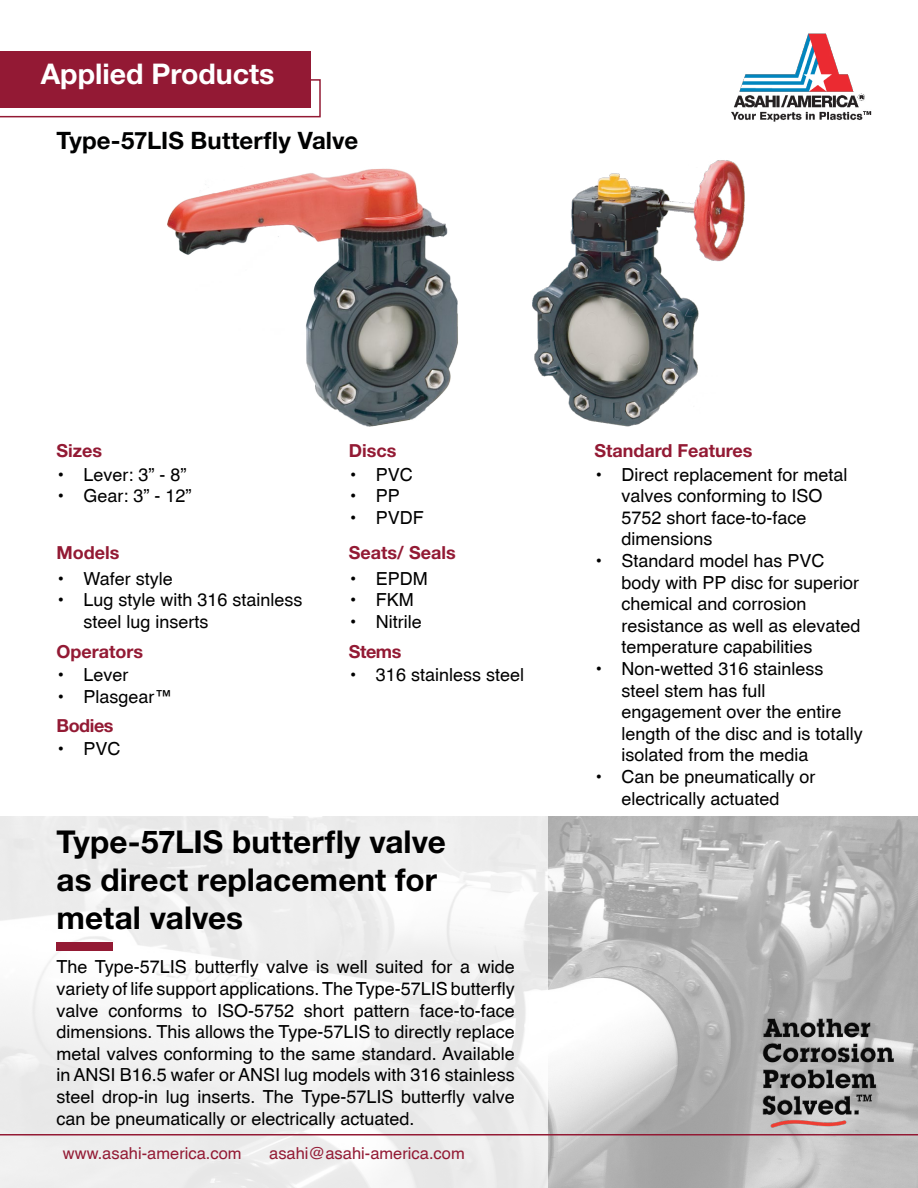
<style>
.page{position:relative;width:918px;height:1188px;background:#fff}
.page>*{position:absolute;margin:0;border:0;box-sizing:border-box;transform-origin:0 0}
.t1{font:700 31.5px/37.8px "Helvetica Neue LT Std";letter-spacing:.005em;color:#000}
.t2{font:700 28.5px "Helvetica Neue LT Std";color:#fff}
.t3{font:700 24px "Helvetica Neue LT Std";letter-spacing:.005em;color:#000101}
.t4{font:18px/21.6px "Helvetica";color:#000}
.t5{font:700 18px "Helvetica Neue LT Std";color:#931a34}
.t6{font:16.5px "Helvetica";color:#931a34}
</style>
<div class="page">
<img style="left:548px;top:816px;width:370px;height:372px">
<svg style="left:0;top:816px;width:548px;height:372px;fill:#eee"></svg>
<svg style="left:0;top:79px;width:321px;height:38px"></svg>
<div style="left:0;top:51px;width:310px;height:57px;background:#931934"></div>
<img style="left:731px;top:33px;width:141px;height:89px">
<div style="left:57px;top:942px;width:56px;height:9px;background:#931a34"></div>
<img style="left:761px;top:1016px;width:133px;height:121px">
<img style="left:532px;top:160px;width:213px;height:267px">
<img style="left:168px;top:168px;width:290px;height:259px">
<hr style="left:0;top:1134px;width:918px;height:2px;background:#931a34">
<h2 class="t2" style="left:41px;top:56px;width:235px">Applied Products</h2>
<h3 class="t3" style="left:57px;top:125px;width:303px">Type-57LIS Butterfly Valve</h3>
<p class="t5" style="left:57px;top:440px;width:47px">Sizes</p>
<p class="t4" style="left:57px;top:463px;width:132px">• Lever: 3” - 8”</p>
<p class="t4" style="left:57px;top:485px;width:137px">• Gear: 3” - 12”</p>
<p class="t5" style="left:57px;top:541px;width:64px">Models</p>
<p class="t4" style="left:57px;top:567px;width:118px">• Wafer style</p>
<p class="t4" style="left:84px;top:589px;width:221px;text-indent:-27px">• Lug style with 316 stainless steel lug inserts</p>
<p class="t5" style="left:57px;top:640px;width:88px">Operators</p>
<p class="t4" style="left:57px;top:663px;width:74px">• Lever</p>
<p class="t4" style="left:57px;top:685px;width:118px">• Plasgear™</p>
<p class="t5" style="left:57px;top:715px;width:59px">Bodies</p>
<p class="t4" style="left:57px;top:738px;width:66px">• PVC</p>
<p class="t5" style="left:349px;top:440px;width:49px">Discs</p>
<p class="t4" style="left:349px;top:463px;width:66px">• PVC</p>
<p class="t4" style="left:349px;top:485px;width:53px">• PP</p>
<p class="t4" style="left:349px;top:506px;width:77px">• PVDF</p>
<p class="t5" style="left:349px;top:541px;width:108px">Seats/ Seals</p>
<p class="t4" style="left:349px;top:567px;width:81px">• EPDM</p>
<p class="t4" style="left:349px;top:589px;width:66px">• FKM</p>
<p class="t4" style="left:349px;top:611px;width:74px">• Nitrile</p>
<p class="t5" style="left:349px;top:640px;width:54px">Stems</p>
<p class="t4" style="left:349px;top:663px;width:177px">• 316 stainless steel</p>
<h1 class="t1" style="left:57px;top:822px;width:391px">Type-57LIS butterfly valve as direct replacement for metal valves</h1>
<p class="t4" style="left:57px;top:956px;width:460px;text-align:justify">The Type-57LIS butterfly valve is well suited for a wide variety of life support applications. The Type-57LIS butterfly valve conforms to ISO-5752 short pattern face-to-face dimensions. This allows the Type-57LIS to directly replace metal valves conforming to the same standard. Available in ANSI B16.5 wafer or ANSI lug models with 316 stainless steel drop-in lug inserts. The Type-57LIS butterfly valve can be pneumatically or electrically actuated.</p>
<p class="t6" style="left:269px;top:1143px;width:197px">asahi@asahi-america.com</p>
<p class="t6" style="left:63px;top:1143px;width:180px">www.asahi-america.com</p>
<p class="t5" style="left:595px;top:440px;width:160px">Standard Features</p>
<p class="t4" style="left:622px;top:463px;width:228px;text-indent:-27px">• Direct replacement for metal valves conforming to ISO<br>5752 short face-to-face dimensions</p>
<p class="t4" style="left:622px;top:550px;width:241px;text-indent:-27px">• Standard model has PVC body with PP disc for superior chemical and corrosion resistance as well as elevated temperature capabilities</p>
<p class="t4" style="left:622px;top:658px;width:243px;text-indent:-27px">• Non-wetted 316 stainless steel stem has full engagement over the entire length of the disc and is totally isolated from the media</p>
<p class="t4" style="left:595px;top:766px;width:223px;text-align:center">• Can be pneumatically or electrically actuated</p>
</div>
